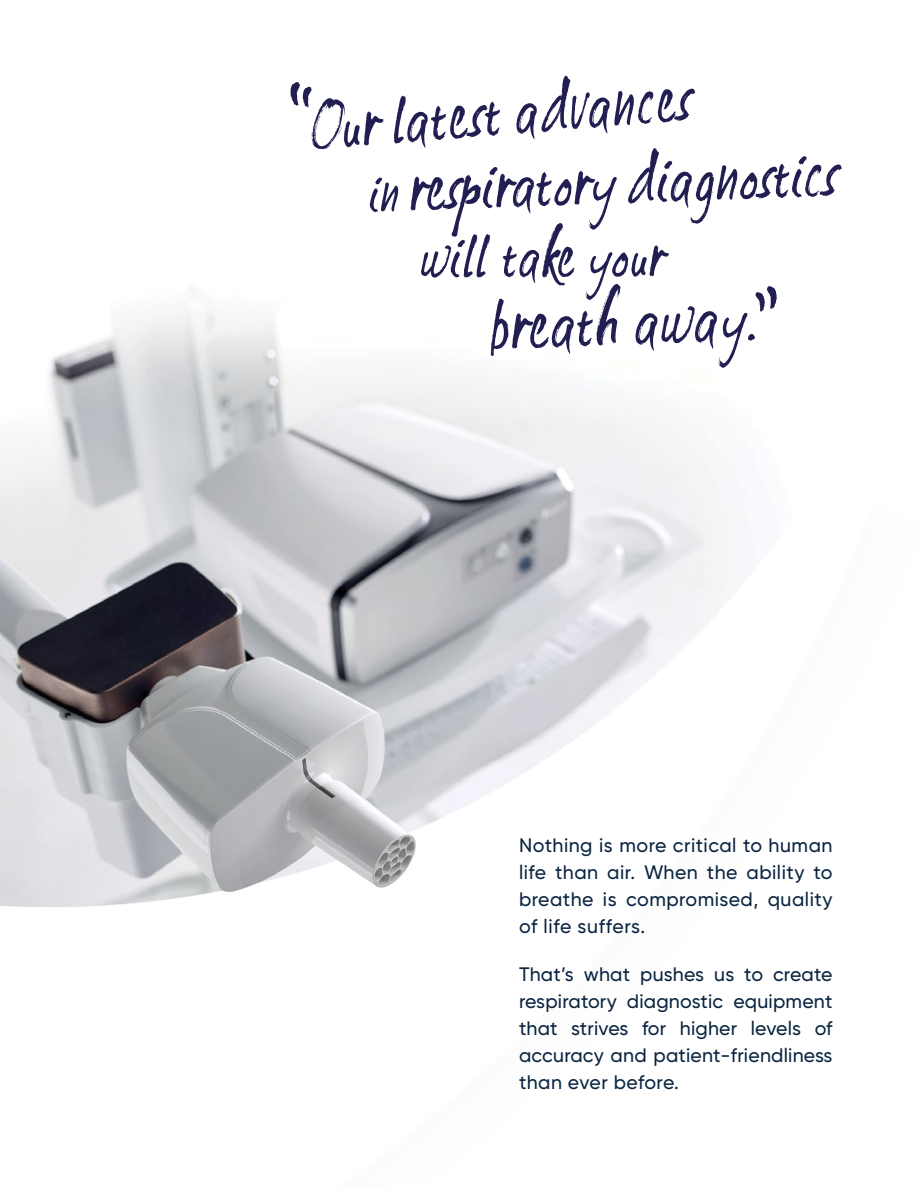
<style>
.page{position:relative;width:918px;height:1188px;background:#fff}
.page>*{position:absolute;margin:0;border:0;box-sizing:border-box;transform-origin:0 0}
.t1{font:75px "Solmet Brush";color:#211e51}
.t2{font:72px "Solmet Brush";color:#211e51}
.t3{font:66px "Solmet Brush";letter-spacing:.02em;color:#211e51}
.t4{font:500 19.5px/27px "Gilroy";letter-spacing:.015em;color:#0b2541;text-align:justify}
.s1{font-size:60.45px}
</style>
<div class="page">
<img style="left:34px;top:310px;width:663px;height:139px">
<svg style="left:670px;top:449px;width:34px;height:210px;fill:#f3f1f5"></svg>
<svg style="left:0;top:449px;width:670px;height:458px"></svg>
<h2 class="t2" style="left:308px;top:90px;width:383px;rotate:-4deg">Our latest advances</h2>
<h2 class="t2" style="left:367px;top:153px;width:470px;rotate:-2deg"><span class="s1">in</span> respiratory diagnostics</h2>
<h3 class="t3" style="left:420px;top:223px;width:245px">will take your</h3>
<h1 class="t1" style="left:488px;top:288px;width:267px;rotate:-2deg">breath away.</h1>
<p class="t4" style="left:519px;top:832px;width:315px">Nothing is more critical to human life than air. When the ability to breathe is compromised, quality of life suffers.</p>
<p class="t4" style="left:519px;top:961px;width:315px">That’s what pushes us to create respiratory diagnostic equipment that strives for higher levels of accuracy and patient-friendliness than ever before.</p>
</div>
